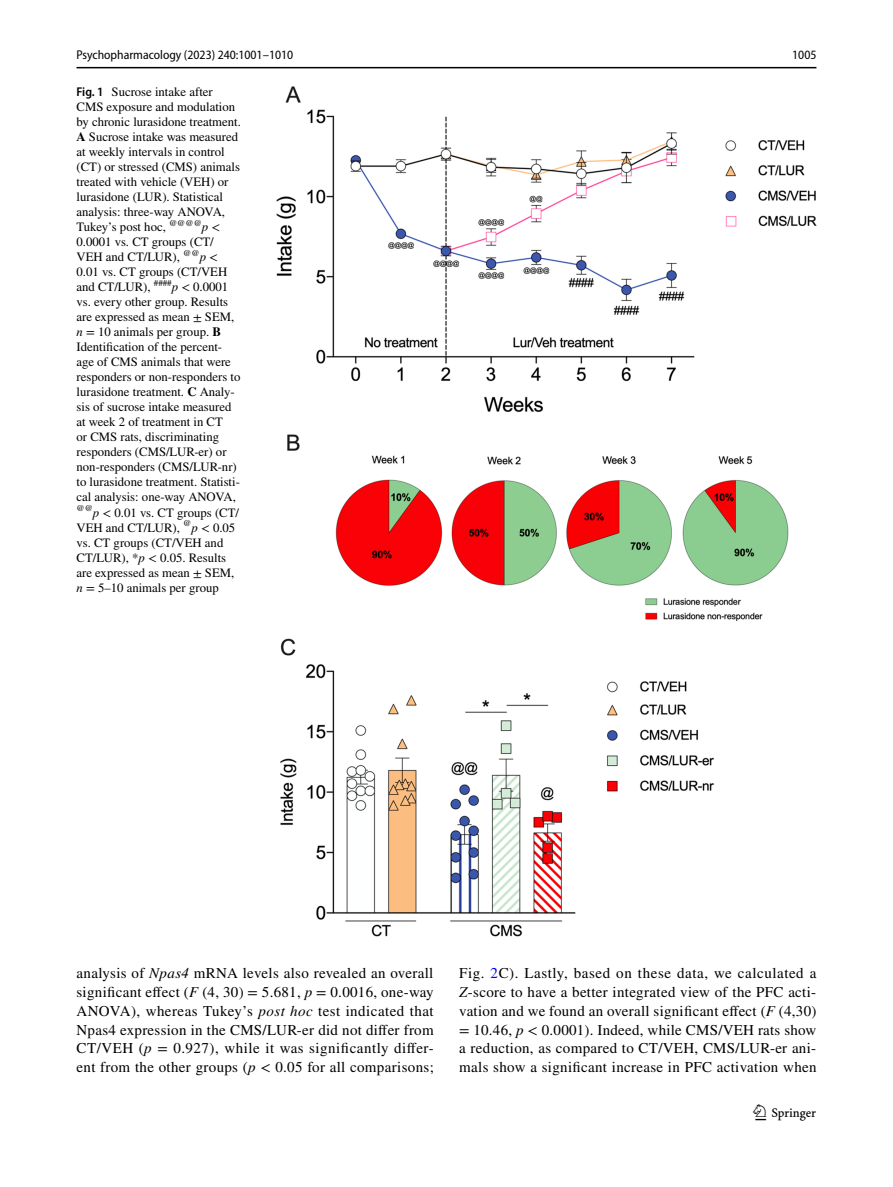
<style>
.page{position:relative;width:893px;height:1187px;background:#fff}
.page>*{position:absolute;margin:0;border:0;box-sizing:border-box;transform-origin:0 0}
.t1{font:22.5px "Springnew Regular 3";color:#000}
.t2{font:15px/18.8px "STIX";letter-spacing:.02em;color:#000;text-align:justify}
.t3{font:12.75px/15px "STIX";color:#000}
.t4{font:semi-condensed 12.75px "Myriad Pro";color:#000}
.s1{font-family:"Myriad Pro";font-weight:600;font-stretch:semi-condensed}
.s2{font-weight:700}
.s3{font-style:italic}
.s4{color:#00f}
</style>
<div class="page">
<hr style="left:77px;top:67px;width:739px;height:1px;background:#000">
<img style="left:276px;top:87px;width:540px;height:849px">
<p class="t4" style="left:77px;top:48px;width:218px">Psychopharmacology (2023) 240:1001–1010</p>
<p class="t4" style="left:792px;top:48px;width:26px">1005</p>
<p class="t3" style="left:77px;top:85px;width:166px"><span class="s1">Fig. 1</span> Sucrose intake after<br>CMS exposure and modulation by chronic lurasidone treatment.<br><span class="s2">A</span> Sucrose intake was measured at weekly intervals in control (CT) or stressed (CMS) animals treated with vehicle (VEH) or lurasidone (LUR). Statistical analysis: three-way ANOVA,<br>Tukey’s post hoc, <sup>@@@@</sup><span class="s3">p</span> &lt;<br>0.0001 vs. CT groups (CT/<br>VEH and CT/LUR), <sup>@@</sup><span class="s3">p</span> &lt;<br>0.01 vs. CT groups (CT/VEH and CT/LUR), <sup>####</sup><span class="s3">p</span> &lt; 0.0001 vs. every other group. Results are expressed as mean ± SEM, <span class="s3">n</span> = 10 animals per group. <span class="s2">B<br></span>Identification of the percent&shy;age of CMS animals that were responders or non-responders to lurasidone treatment. <span class="s2">C</span> Analy&shy;sis of sucrose intake measured at week 2 of treatment in CT<br>or CMS rats, discriminating responders (CMS/LUR-er) or non-responders (CMS/LUR-nr) to lurasidone treatment. Statisti&shy;cal analysis: one-way ANOVA, <sup>@@</sup><span class="s3">p</span> &lt; 0.01 vs. CT groups (CT/<br>VEH and CT/LUR), <sup>@</sup><span class="s3">p</span> &lt; 0.05 vs. CT groups (CT/VEH and<br>CT/LUR), *<span class="s3">p</span> &lt; 0.05. Results are expressed as mean ± SEM, <span class="s3">n</span> = 5–10 animals per group</p>
<p class="t2" style="left:77px;top:964px;width:359px">analysis of <span class="s3">Npas4</span> mRNA levels also revealed an overall significant effect (<span class="s3">F</span> (4, 30) = 5.681, <span class="s3">p</span> = 0.0016, one-way ANOVA), whereas Tukey’s <span class="s3">post hoc</span> test indicated that Npas4 expression in the CMS/LUR-er did not differ from CT/VEH (<span class="s3">p</span> = 0.927), while it was significantly differ&shy;ent from the other groups (<span class="s3">p</span> &lt; 0.05 for all comparisons;</p>
<p class="t2" style="left:459px;top:964px;width:359px">Fig. <span class="s4">2</span>C). Lastly, based on these data, we calculated a <span class="s3">Z</span>-score to have a better integrated view of the PFC acti&shy;vation and we found an overall significant effect (<span class="s3">F</span> (4,30) = 10.46, <span class="s3">p</span> &lt; 0.0001). Indeed, while CMS/VEH rats show a reduction, as compared to CT/VEH, CMS/LUR-er ani&shy;mals show a significant increase in PFC activation when</p>
<h1 class="t1" style="left:755px;top:1104px;width:62px">1 3</h1>
</div>
